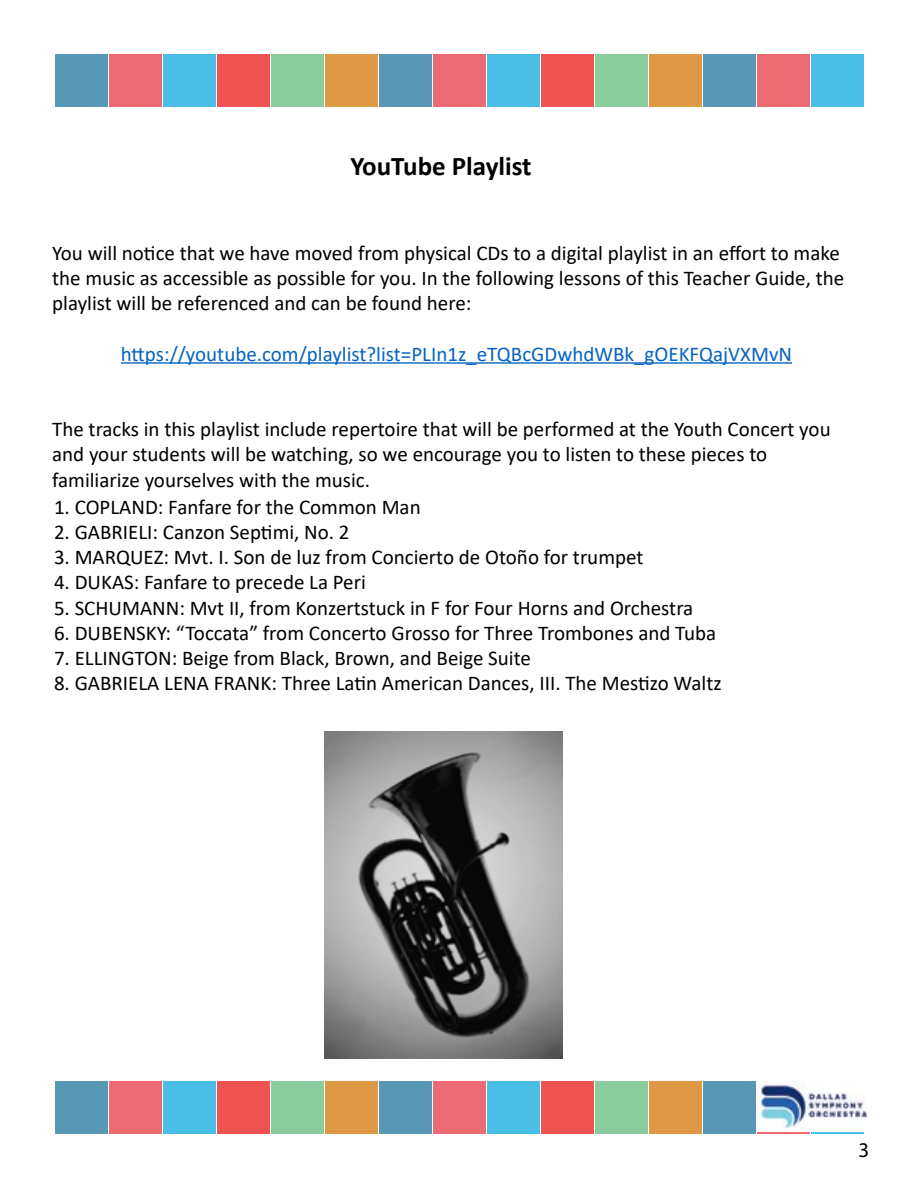
<style>
.page{position:relative;width:918px;height:1188px;background:#fff}
.page>*{position:absolute;margin:0;border:0;box-sizing:border-box;transform-origin:0 0}
.t1{font:700 27px "Calibri";color:#000}
.t2{font:21px/25.2px "Calibri";color:#000}
.t3{font:21px "Calibri";color:#0563c1}
.t4{font:21px "Myriad Pro";color:#000}
</style>
<div class="page">
<div style="left:56px;top:54px;width:52px;height:52px;background:#5897b5"></div>
<div style="left:110px;top:54px;width:52px;height:52px;background:#ec6a72"></div>
<div style="left:218px;top:54px;width:52px;height:52px;background:#ed5351"></div>
<div style="left:164px;top:54px;width:52px;height:52px;background:#4abee6"></div>
<div style="left:272px;top:54px;width:52px;height:52px;background:#8acc9e"></div>
<div style="left:326px;top:54px;width:52px;height:52px;background:#df9945"></div>
<div style="left:380px;top:54px;width:52px;height:52px;background:#5897b5"></div>
<div style="left:434px;top:54px;width:52px;height:52px;background:#ec6a72"></div>
<div style="left:488px;top:54px;width:52px;height:52px;background:#4abee6"></div>
<div style="left:542px;top:54px;width:52px;height:52px;background:#ed5351"></div>
<div style="left:596px;top:54px;width:52px;height:52px;background:#8acc9e"></div>
<div style="left:758px;top:54px;width:52px;height:52px;background:#ec6a72"></div>
<div style="left:704px;top:54px;width:52px;height:52px;background:#5897b5"></div>
<div style="left:650px;top:54px;width:52px;height:52px;background:#df9945"></div>
<div style="left:812px;top:54px;width:52px;height:52px;background:#4abee6"></div>
<div style="left:56px;top:1082px;width:52px;height:52px;background:#5897b5"></div>
<div style="left:110px;top:1082px;width:52px;height:52px;background:#ec6a72"></div>
<div style="left:218px;top:1082px;width:52px;height:52px;background:#ed5351"></div>
<div style="left:164px;top:1082px;width:52px;height:52px;background:#4abee6"></div>
<div style="left:272px;top:1082px;width:52px;height:52px;background:#8acc9e"></div>
<div style="left:326px;top:1082px;width:52px;height:52px;background:#df9945"></div>
<div style="left:380px;top:1082px;width:52px;height:52px;background:#5897b5"></div>
<div style="left:434px;top:1082px;width:52px;height:52px;background:#ec6a72"></div>
<div style="left:488px;top:1082px;width:52px;height:52px;background:#4abee6"></div>
<div style="left:542px;top:1082px;width:52px;height:52px;background:#ed5351"></div>
<div style="left:596px;top:1082px;width:52px;height:52px;background:#8acc9e"></div>
<div style="left:758px;top:1082px;width:52px;height:52px;background:#ec6a72"></div>
<div style="left:704px;top:1082px;width:52px;height:52px;background:#5897b5"></div>
<div style="left:650px;top:1082px;width:52px;height:52px;background:#df9945"></div>
<div style="left:812px;top:1082px;width:52px;height:52px;background:#4abee6"></div>
<img style="left:758px;top:1082px;width:109px;height:50px">
<hr style="left:121px;top:362px;width:671px;height:2px;background:#0563c1">
<img style="left:324px;top:731px;width:238px;height:327px">
<p class="t1" style="left:350px;top:147px;width:183px">YouTube Playlist</p>
<p class="t2" style="left:52px;top:240px;width:794px">You will notice that we have moved from physical CDs to a digital playlist in an effort to make the music as accessible as possible for you. In the following lessons of this Teacher Guide, the playlist will be referenced and can be found here:</p>
<p class="t3" style="left:121px;top:339px;width:673px">https://youtube.com/playlist?list=PLIn1z_eTQBcGDwhdWBk_gOEKFQajVXMvN</p>
<p class="t2" style="left:52px;top:416px;width:780px">The tracks in this playlist include repertoire that will be performed at the Youth Concert you and your students will be watching, so we encourage you to listen to these pieces to familiarize yourselves with the music.</p>
<p class="t2" style="left:54px;top:494px;width:368px">1. COPLAND: Fanfare for the Common Man</p>
<p class="t2" style="left:54px;top:519px;width:297px">2. GABRIELI: Canzon Septimi, No. 2</p>
<p class="t2" style="left:54px;top:544px;width:591px">3. MARQUEZ: Mvt. I. Son de luz from Concierto de Otoño for trumpet</p>
<p class="t2" style="left:54px;top:569px;width:313px">4. DUKAS: Fanfare to precede La Peri</p>
<p class="t2" style="left:54px;top:594px;width:641px">5. SCHUMANN: Mvt II, from Konzertstuck in F for Four Horns and Orchestra</p>
<p class="t2" style="left:54px;top:620px;width:664px">6. DUBENSKY: “Toccata” from Concerto Grosso for Three Trombones and Tuba</p>
<p class="t2" style="left:54px;top:645px;width:479px">7. ELLINGTON: Beige from Black, Brown, and Beige Suite</p>
<p class="t2" style="left:54px;top:670px;width:669px">8. GABRIELA LENA FRANK: Three Latin American Dances, III. The Mestizo Waltz</p>
<p class="t4" style="left:859px;top:1137px;width:12px">3</p>
</div>
